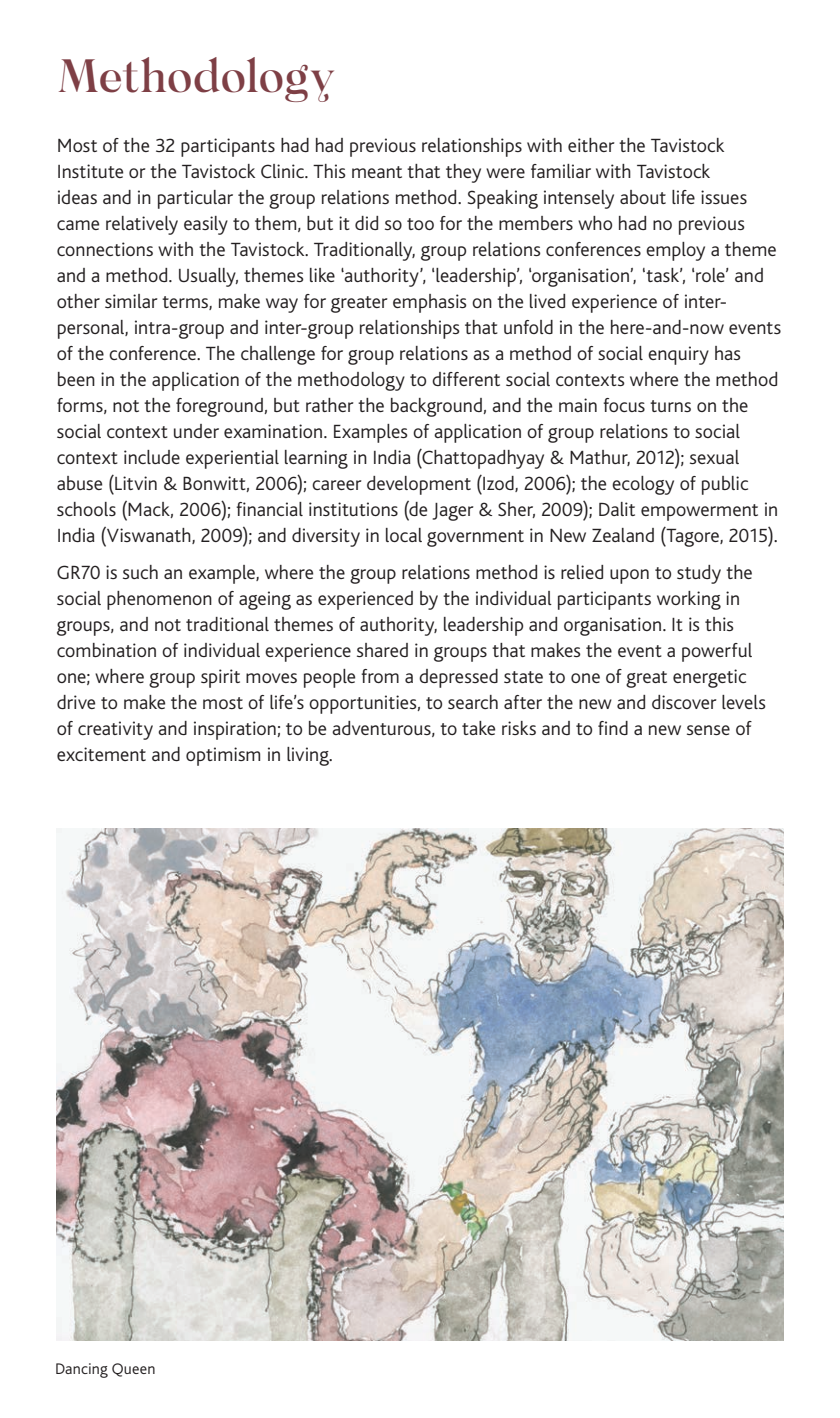
<style>
.page{position:relative;width:840px;height:1418px;background:#fff}
.page>*{position:absolute;margin:0;border:0;box-sizing:border-box;transform-origin:0 0}
.t1{font:500 48px "Freya";letter-spacing:-.025em;color:#7e3f45}
.t2{font:300 20px/26px "Bliss";letter-spacing:.005em;color:#231f20}
.t3{font:300 16px "Bliss";letter-spacing:.015em;color:#231f20}
</style>
<div class="page">
<img style="left:57px;top:828px;width:725px;height:512px">
<h1 class="t1" style="left:57px;top:49px;width:281px">Methodology</h1>
<p class="t2" style="left:57px;top:133px;width:725px">Most of the 32 participants had had previous relationships with either the Tavistock Institute or the Tavistock Clinic. This meant that they were familiar with Tavistock<br>ideas and in particular the group relations method. Speaking intensely about life issues came relatively easily to them, but it did so too for the members who had no previous connections with the Tavistock. Traditionally, group relations conferences employ a theme and a method. Usually, themes like ‘authority’, ‘leadership’, ‘organisation’, ‘task’, ‘role’ and other similar terms, make way for greater emphasis on the lived experience of inter&shy;personal, intra-group and inter-group relationships that unfold in the here-and-now events of the conference. The challenge for group relations as a method of social enquiry has been in the application of the methodology to different social contexts where the method forms, not the foreground, but rather the background, and the main focus turns on the social context under examination. Examples of application of group relations to social context include experiential learning in India (Chattopadhyay &amp; Mathur, 2012); sexual abuse (Litvin &amp; Bonwitt, 2006); career development (Izod, 2006); the ecology of public schools (Mack, 2006); financial institutions (de Jager &amp; Sher, 2009); Dalit empowerment in India (Viswanath, 2009); and diversity in local government in New Zealand (Tagore, 2015).</p>
<p class="t2" style="left:57px;top:560px;width:710px">GR70 is such an example, where the group relations method is relied upon to study the social phenomenon of ageing as experienced by the individual participants working in groups, and not traditional themes of authority, leadership and organisation. It is this combination of individual experience shared in groups that makes the event a powerful one; where group spirit moves people from a depressed state to one of great energetic drive to make the most of life’s opportunities, to search after the new and discover levels of creativity and inspiration; to be adventurous, to take risks and to find a new sense of excitement and optimism in living.</p>
<p class="t3" style="left:55px;top:1360px;width:102px">Dancing Queen</p>
</div>
